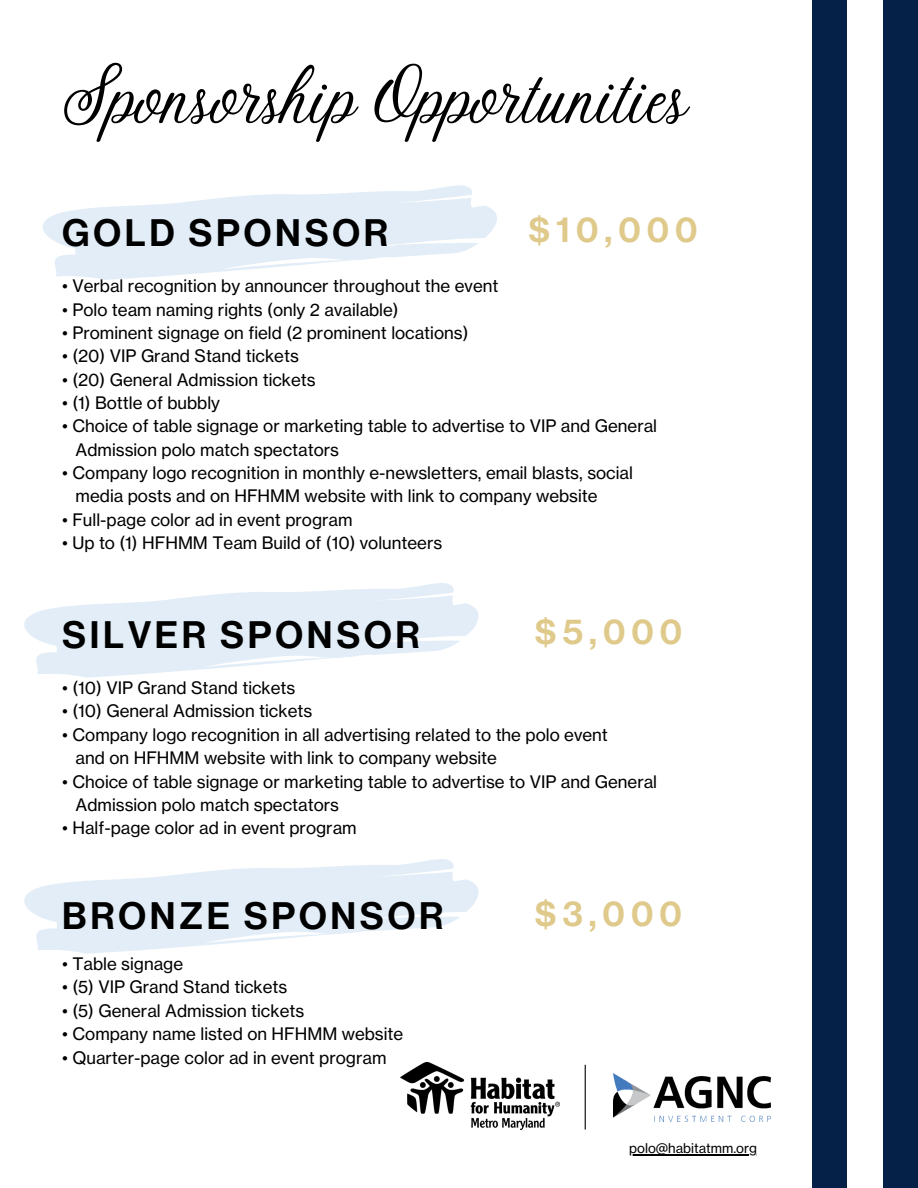
<style>
.page{position:relative;width:918px;height:1188px;background:#fff}
.page>*{position:absolute;margin:0;border:0;box-sizing:border-box;transform-origin:0 0}
.t1{font:81px "Stoic";color:#000}
.t2{font:37.5px "N Haas Grotesk DS Pro 65 Md";letter-spacing:.1em;color:#000}
.t3{font:35.4px "N Haas Grotesk DS Pro 65 Md";letter-spacing:.17em;color:#dfc98b}
.t4{font:16.95px/23.4px "N Haas Grotesk TX Pro 55 Rg";color:#000}
.t5{font:13.2px "N Haas Grotesk TX Pro 55 Rg";color:#000}
</style>
<div class="page">
<div style="left:812px;top:0;width:35px;height:1188px;background:#062147"></div>
<div style="left:883px;top:0;width:35px;height:1188px;background:#062147"></div>
<svg style="left:24px;top:583px;width:455px;height:95px;fill:#e2edf7"></svg>
<svg style="left:24px;top:859px;width:455px;height:95px;fill:#e2edf7"></svg>
<svg style="left:43px;top:185px;width:454px;height:95px;fill:#e2edf7"></svg>
<hr style="left:629px;top:1154px;width:128px;height:2px;background:#000">
<img style="left:400px;top:1063px;width:159px;height:66px">
<img style="left:613px;top:1073px;width:158px;height:49px">
<hr style="left:585px;top:1065px;width:1px;height:65px;background:#000">
<p class="t1" style="left:62px;top:58px;width:625px">Sponsorship Opportunities</p>
<h2 class="t2" style="left:62px;top:211px;width:328px">GOLD SPONSOR</h2>
<h3 class="t3" style="left:528px;top:210px;width:171px">$10,000</h3>
<h2 class="t4" style="left:62px;top:274px;width:438px">• Verbal recognition by announcer throughout the event</h2>
<h2 class="t4" style="left:62px;top:298px;width:338px">• Polo team naming rights (only 2 available)</h2>
<h2 class="t4" style="left:62px;top:321px;width:408px">• Prominent signage on field (2 prominent locations)</h2>
<h2 class="t4" style="left:62px;top:344px;width:238px">• (20) VIP Grand Stand tickets</h2>
<h2 class="t4" style="left:62px;top:368px;width:255px">• (20) General Admission tickets</h2>
<h2 class="t4" style="left:62px;top:391px;width:159px">• (1) Bottle of bubbly</h2>
<h2 class="t4" style="left:76px;top:414px;width:583px;text-indent:-14px">• Choice of table signage or marketing table to advertise to VIP and General<br>Admission polo match spectators</h2>
<h2 class="t4" style="left:76px;top:461px;width:559px;text-indent:-14px">• Company logo recognition in monthly e-newsletters, email blasts, social media posts and on HFHMM website with link to company website</h2>
<h2 class="t4" style="left:62px;top:508px;width:292px">• Full-page color ad in event program</h2>
<h2 class="t4" style="left:62px;top:531px;width:382px">• Up to (1) HFHMM Team Build of (10) volunteers</h2>
<h2 class="t2" style="left:62px;top:613px;width:359px">SILVER SPONSOR</h2>
<p class="t3" style="left:535px;top:611px;width:149px">$5,000</p>
<h1 class="t4" style="left:62px;top:676px;width:235px">• (10) VIP Grand Stand tickets</h1>
<h1 class="t4" style="left:62px;top:700px;width:252px">• (10) General Admission tickets</h1>
<h1 class="t4" style="left:76px;top:723px;width:534px;text-indent:-14px">• Company logo recognition in all advertising related to the polo event and on HFHMM website with link to company website</h1>
<h1 class="t4" style="left:76px;top:770px;width:583px;text-indent:-14px">• Choice of table signage or marketing table to advertise to VIP and General<br>Admission polo match spectators</h1>
<h1 class="t4" style="left:62px;top:816px;width:296px">• Half-page color ad in event program</h1>
<p class="t2" style="left:62px;top:894px;width:383px">BRONZE SPONSOR</p>
<h2 class="t3" style="left:535px;top:893px;width:148px">$3,000</h2>
<h3 class="t4" style="left:62px;top:952px;width:123px">• Table signage</h3>
<h3 class="t4" style="left:62px;top:976px;width:227px">• (5) VIP Grand Stand tickets</h3>
<h3 class="t4" style="left:62px;top:999px;width:244px">• (5) General Admission tickets</h3>
<h3 class="t4" style="left:62px;top:1022px;width:343px">• Company name listed on HFHMM website</h3>
<h3 class="t4" style="left:62px;top:1046px;width:326px">• Quarter-page color ad in event program</h3>
<h2 class="t5" style="left:629px;top:1140px;width:129px">polo@habitatmm.org</h2>
</div>
